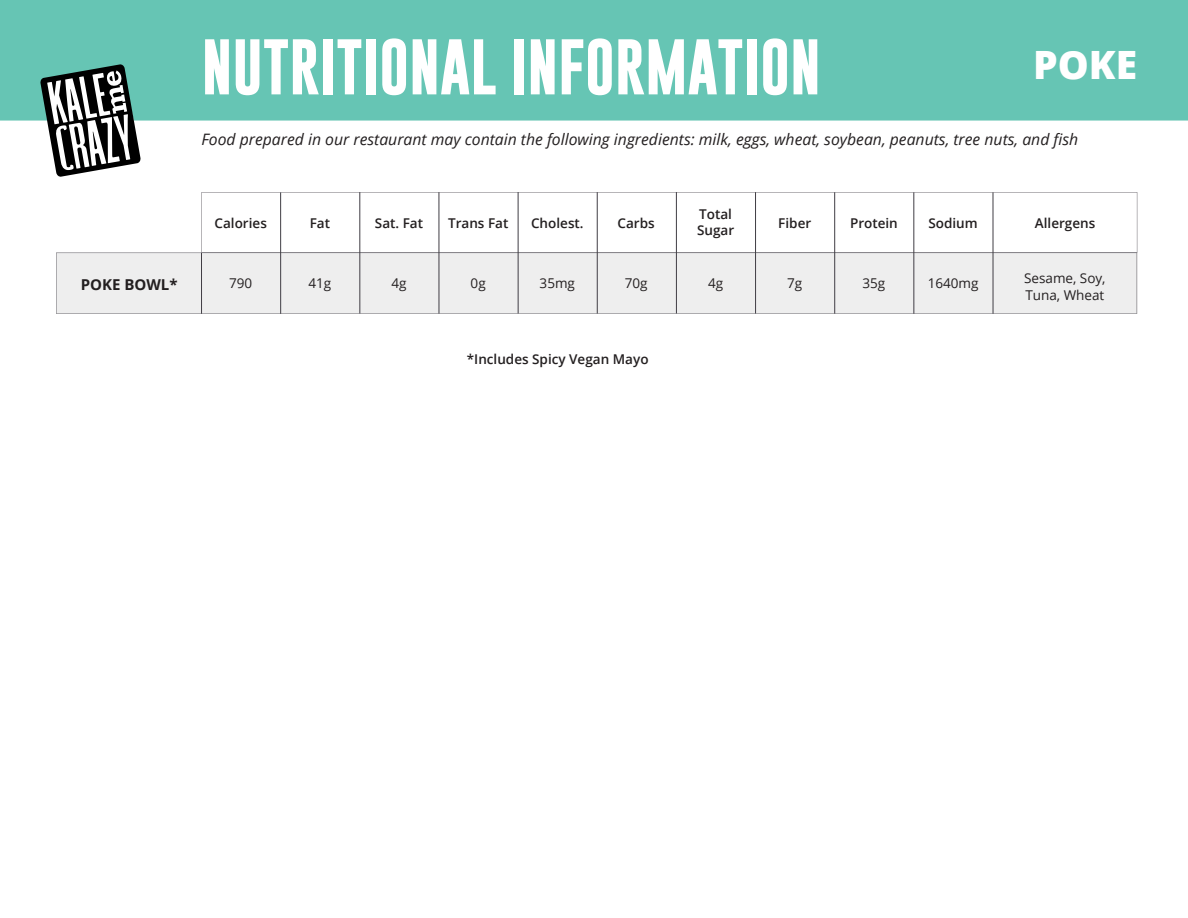
<style>
.page{position:relative;width:1188px;height:918px;background:#fff}
.page>*{position:absolute;margin:0;border:0;box-sizing:border-box;transform-origin:0 0}
.t1{font:700 56.4px "Gobold";color:#fff}
.t2{font:800 39px "Open Sans";color:#fff}
.t3{font:italic 15.75px "Open Sans";color:#231f20}
.t4{font:700 15px "Open Sans";color:#231f20}
.t5{font:600 13.5px/16.2px "Open Sans";color:#231f20}
.t6{font:13.5px/16.5px "Open Sans";color:#231f20}
</style>
<div class="page">
<div style="left:0;top:0;width:1188px;height:121px;background:#66c5b4"></div>
<svg style="left:40px;top:64px;width:101px;height:113px"></svg>
<div style="left:56px;top:253px;width:1081px;height:61px;background:#eee"></div>
<hr style="left:201px;top:253px;width:1px;height:61px;background:#403d44">
<hr style="left:280px;top:192px;width:1px;height:122px;background:#403d44">
<hr style="left:360px;top:192px;width:1px;height:122px;background:#403d44">
<hr style="left:439px;top:192px;width:1px;height:122px;background:#403d44">
<hr style="left:518px;top:192px;width:1px;height:121px;background:#403d44">
<hr style="left:597px;top:192px;width:1px;height:122px;background:#403d44">
<hr style="left:676px;top:192px;width:1px;height:121px;background:#403d44">
<hr style="left:755px;top:192px;width:1px;height:122px;background:#403d44">
<hr style="left:834px;top:192px;width:1px;height:122px;background:#403d44">
<hr style="left:914px;top:192px;width:1px;height:122px;background:#403d44">
<hr style="left:993px;top:192px;width:1px;height:122px;background:#403d44">
<svg style="left:202px;top:192px;width:935px;height:61px"></svg>
<p class="t4" style="left:81px;top:274px;width:98px">POKE BOWL*</p>
<h1 class="t1" style="left:202px;top:30px;width:621px">NUTRITIONAL INFORMATION</h1>
<h2 class="t2" style="left:1033px;top:35px;width:105px">POKE</h2>
<p class="t3" style="left:202px;top:128px;width:878px">Food prepared in our restaurant may contain the following ingredients: milk, eggs, wheat, soybean, peanuts, tree nuts, and fish</p>
<p class="t5" style="left:215px;top:215px;width:54px">Calories</p>
<p class="t5" style="left:310px;top:215px;width:22px">Fat</p>
<p class="t5" style="left:375px;top:215px;width:50px">Sat. Fat</p>
<p class="t5" style="left:448px;top:215px;width:62px">Trans Fat</p>
<p class="t5" style="left:531px;top:215px;width:54px">Cholest.</p>
<p class="t5" style="left:618px;top:215px;width:39px">Carbs</p>
<p class="t5" style="left:697px;top:205px;width:39px">Total<br>Sugar</p>
<p class="t5" style="left:778px;top:215px;width:34px">Fiber</p>
<p class="t5" style="left:850px;top:215px;width:49px">Protein</p>
<p class="t5" style="left:928px;top:215px;width:51px">Sodium</p>
<p class="t6" style="left:229px;top:275px;width:25px">790</p>
<p class="t6" style="left:308px;top:275px;width:24px">41g</p>
<p class="t6" style="left:391px;top:275px;width:17px">4g</p>
<p class="t6" style="left:471px;top:275px;width:17px">0g</p>
<p class="t6" style="left:540px;top:275px;width:37px">35mg</p>
<p class="t6" style="left:625px;top:275px;width:24px">70g</p>
<p class="t6" style="left:708px;top:275px;width:17px">4g</p>
<p class="t6" style="left:787px;top:275px;width:17px">7g</p>
<p class="t6" style="left:863px;top:275px;width:24px">35g</p>
<p class="t6" style="left:928px;top:275px;width:52px">1640mg</p>
<p class="t5" style="left:467px;top:351px;width:183px">*Includes Spicy Vegan Mayo</p>
<p class="t5" style="left:1035px;top:215px;width:62px">Allergens</p>
<p class="t6" style="left:1024px;top:270px;width:83px">Sesame, Soy,<br>Tuna, Wheat</p>
</div>
